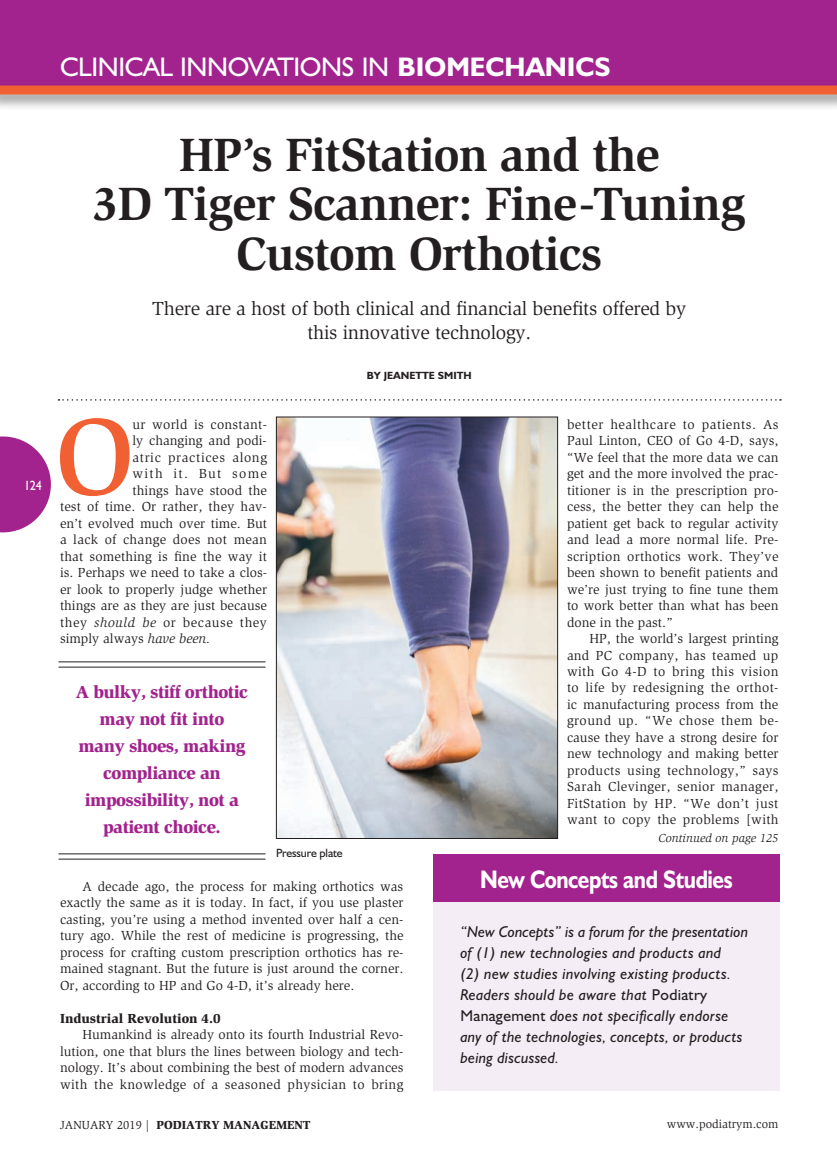
<style>
.page{position:relative;width:837px;height:1161px;background:#fff}
.page>*{position:absolute;margin:0;border:0;box-sizing:border-box;transform-origin:0 0}
.t1{font:500 112.05px "Slimbach";color:#f16032}
.t2{font:700 48px/49.5px "Slimbach";letter-spacing:-.02em;color:#231f20;text-align:center}
.t3{font:27px "Humanist 521 BT";letter-spacing:-.015em;color:#fff}
.t4{font:700 25.5px "Humanist 521 BT";color:#fff;scale:.85 1}
.t5{font:19.5px/24px "Slimbach";letter-spacing:-.015em;color:#231f20;text-align:center}
.t6{font:900 18px/27px "Slimbach";letter-spacing:-.03em;color:#a2238e;text-align:center}
.t7{font:italic 15.75px/21px "Humanist 521 BT";letter-spacing:.02em;color:#231f20}
.t8{font:13.5px/16.5px "Slimbach";letter-spacing:.005em;color:#231f20;text-align:justify}
.t9{font:13.5px "Slimbach";letter-spacing:.04em;color:#231f20}
.t10{font:900 13.5px "Slimbach";color:#231f20}
.t11{font:13.5px "Slimbach";letter-spacing:.045em;color:#231f20}
.t12{font:13.5px "Slimbach";letter-spacing:.095em;color:#231f20}
.t13{font:13.5px "Humanist 521 BT";color:#fff;scale:.9 1}
.t14{font:900 12px "Slimbach";color:#231f20}
.t15{font:italic 12px "Slimbach";color:#231f20}
.t16{font:12px "Slimbach";color:#231f20}
.t17{font:12px "Humanist 521 BT";letter-spacing:-.015em;color:#231f20}
.t18{font:700 10.5px "Humanist 521 BT";color:#231f20}
.s1{font-weight:700}
.s2{font-style:italic}
.s3{font-style:normal}
.s4{font-weight:400}
</style>
<div class="page">
<svg style="left:0;top:436px;width:51px;height:96px"></svg>
<div style="left:0;top:0;width:837px;height:88px;background:#a2238e"></div>
<div style="left:0;top:82px;width:837px;height:29px;background:#231f20;opacity:.5"></div>
<div style="left:0;top:86px;width:837px;height:8px;background:#f16032"></div>
<hr style="left:833px;top:82px;width:4px;height:29px;background:#231f20;opacity:.5">
<svg style="left:58px;top:399px;width:723px;height:2px"></svg>
<img style="left:278px;top:419px;width:278px;height:418px">
<div style="left:276px;top:417px;width:282px;height:422px;border:1px solid #231f20"></div>
<div style="left:434px;top:892px;width:346px;height:199px;background:#f5edf5"></div>
<div style="left:434px;top:854px;width:346px;height:48px;background:#a2238e"></div>
<hr style="left:58px;top:662px;width:208px;height:1px;background:#231f20">
<hr style="left:58px;top:667px;width:208px;height:1px;background:#231f20">
<hr style="left:58px;top:854px;width:208px;height:1px;background:#231f20">
<hr style="left:58px;top:859px;width:208px;height:1px;background:#231f20">
<h3 class="t3" style="left:60px;top:50px;width:552px">Clinical Innovations IN <span class="s1">BIOMECHANICS</span></h3>
<p class="t13" style="left:24px;top:477px;width:21px">124</p>
<h2 class="t2" style="left:93px;top:130px;width:655px">HP’s FitStation and the<br>3D Tiger Scanner: Fine-Tuning<br>Custom Orthotics</h2>
<h3 class="t5" style="left:152px;top:297px;width:535px">There are a host of both clinical and financial benefits offered by this innovative technology.</h3>
<h1 class="t1" style="left:55px;top:390px;width:80px">O</h1>
<p class="t8" style="left:132px;top:416px;width:136px">ur world is constant-</p>
<p class="t8" style="left:132px;top:432px;width:136px">ly changing and podi-</p>
<p class="t11" style="left:132px;top:449px;width:136px">atric practices along</p>
<p class="t12" style="left:132px;top:466px;width:136px">with it. But some</p>
<p class="t8" style="left:132px;top:482px;width:136px">things have stood the</p>
<p class="t8" style="left:60px;top:498px;width:208px">test of time. Or rather, they hav-</p>
<p class="t8" style="left:60px;top:515px;width:209px">en’t evolved much over time. But</p>
<p class="t8" style="left:60px;top:531px;width:209px">a lack of change does not mean</p>
<p class="t8" style="left:60px;top:548px;width:209px">that something is fine the way it</p>
<p class="t8" style="left:60px;top:564px;width:209px">is. Perhaps we need to take a clos-</p>
<p class="t8" style="left:60px;top:581px;width:209px">er look to properly judge whether</p>
<p class="t8" style="left:60px;top:597px;width:209px">things are as they are just because</p>
<p class="t9" style="left:60px;top:614px;width:208px">they <span class="s2">should be</span> or because they</p>
<p class="t8" style="left:60px;top:630px;width:152px">simply always <span class="s2">have been.</span></p>
<h3 class="t6" style="left:76px;top:678px;width:174px">A bulky, stiff orthotic may not fit into many shoes, making compliance an impossibility, not a patient choice.</h3>
<p class="t17" style="left:276px;top:845px;width:68px">Pressure plate</p>
<p class="t18" style="left:367px;top:368px;width:106px">BY JEANETTE SMITH</p>
<p class="t8" style="left:567px;top:416px;width:213px">better healthcare to patients. As Paul Linton, CEO of Go 4-D, says, “We feel that the more data we can get and the more involved the prac&shy;titioner is in the prescription pro&shy;cess, the better they can help the patient get back to regular activity and lead a more normal life. Pre&shy;scription orthotics work. They’ve been shown to benefit patients and we’re just trying to fine tune them to work better than what has been done in the past.”</p>
<p class="t8" style="left:567px;top:630px;width:213px;text-indent:23px">HP, the world’s largest printing and PC company, has teamed up with Go 4-D to bring this vision to life by redesigning the orthot&shy;ic manufacturing process from the ground up. “We chose them be&shy;cause they have a strong desire for new technology and making better products using technology,” says Sarah Clevinger, senior manager, FitStation by HP. “We don’t just want to copy the problems [with</p>
<p class="t15" style="left:659px;top:831px;width:121px">Continued on page 125</p>
<p class="t8" style="left:60px;top:878px;width:345px;text-indent:23px">A decade ago, the process for making orthotics was exactly the same as it is today. In fact, if you use plaster casting, you’re using a method invented over half a cen&shy;tury ago. While the rest of medicine is progressing, the process for crafting custom prescription orthotics has re&shy;mained stagnant. But the future is just around the corner.<br>Or, according to HP and Go 4-D, it’s already here.</p>
<p class="t10" style="left:60px;top:1010px;width:162px">Industrial Revolution 4.0</p>
<p class="t8" style="left:60px;top:1026px;width:345px;text-indent:23px">Humankind is already onto its fourth Industrial Revo&shy;lution, one that blurs the lines between biology and tech&shy;nology. It’s about combining the best of modern advances with the knowledge of a seasoned physician to bring</p>
<h3 class="t4" style="left:480px;top:863px;width:299px">NEW CONCEPTS AND STUDIES</h3>
<p class="t7" style="left:460px;top:921px;width:289px">“New Concepts” is a forum for the presentation of (1) new technologies and products and<br>(2) new studies involving existing products.<br>Readers should be aware that <span class="s3">Podiatry Management</span> does not specifically endorse any of the technologies, concepts, or products being discussed.</p>
<p class="t14" style="left:60px;top:1117px;width:252px"><span class="s4">JANUARY 2019 |</span> PODIATRY MANAGEMENT</p>
<p class="t16" style="left:667px;top:1117px;width:113px">www.podiatrym.com</p>
</div>
